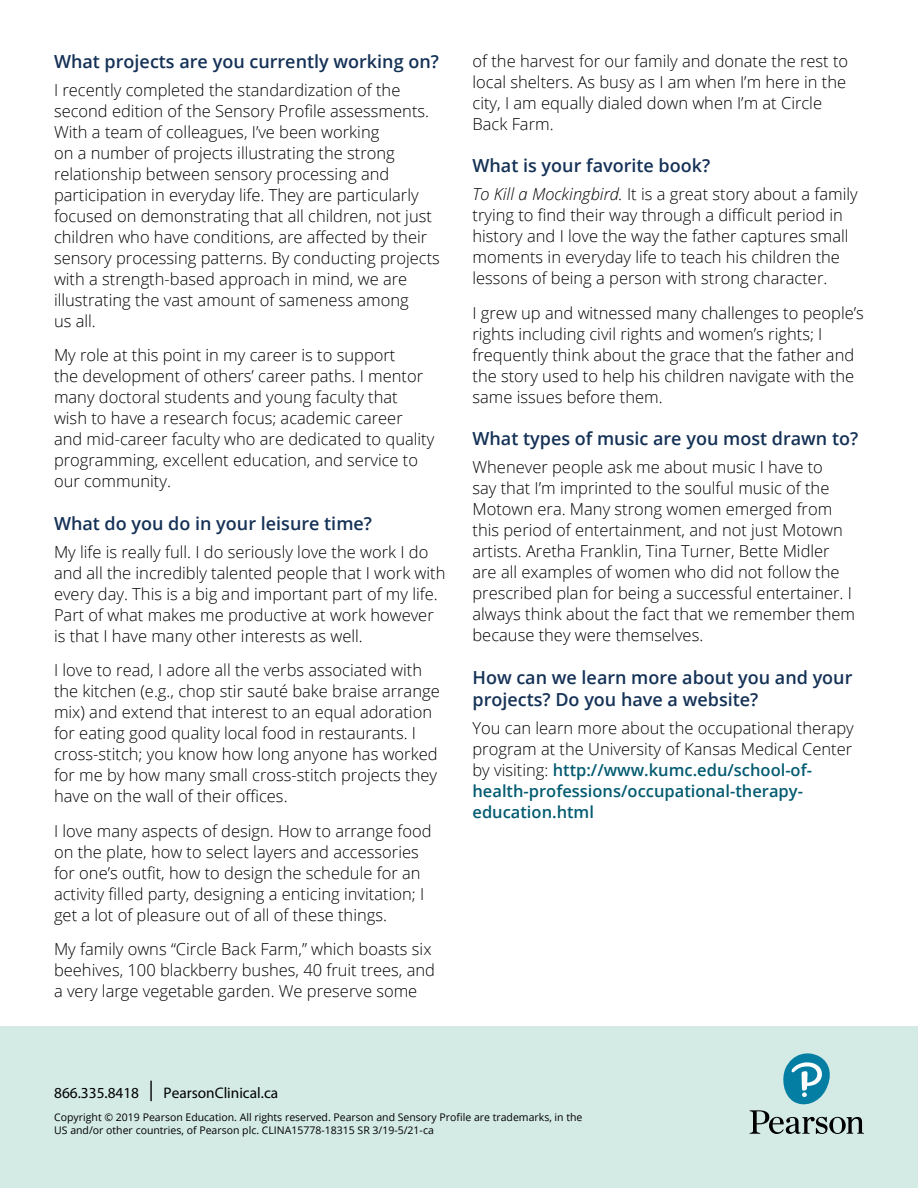
<style>
.page{position:relative;width:918px;height:1188px;background:#fff}
.page>*{position:absolute;margin:0;border:0;box-sizing:border-box;transform-origin:0 0}
.t1{font:600 18px/22.5px "Open Sans";color:#143156}
.t2{font:300 16.5px/21px "Open Sans";color:#000}
.t3{font:15.3px "Myriad Pro";color:#000}
.t4{font:10.5px/12.6px "Open Sans";color:#000}
.s1{font-style:italic}
.s2{font-weight:600;color:#035b71}
.s3{font-size:20.4px}
</style>
<div class="page">
<div style="left:0;top:1026px;width:918px;height:162px;background:#d4eae4"></div>
<svg style="left:750px;top:1053px;width:114px;height:81px"></svg>
<p class="t1" style="left:54px;top:50px;width:387px">What projects are you currently working on?</p>
<p class="t2" style="left:54px;top:79px;width:387px">I recently completed the standardization of the second edition of the Sensory Profile assessments.<br>With a team of colleagues, I’ve been working<br>on a number of projects illustrating the strong relationship between sensory processing and participation in everyday life. They are particularly focused on demonstrating that all children, not just children who have conditions, are affected by their sensory processing patterns. By conducting projects with a strength-based approach in mind, we are illustrating the vast amount of sameness among<br>us all.</p>
<p class="t2" style="left:54px;top:344px;width:382px">My role at this point in my career is to support<br>the development of others’ career paths. I mentor many doctoral students and young faculty that wish to have a research focus; academic career and mid-career faculty who are dedicated to quality programming, excellent education, and service to our community.</p>
<p class="t1" style="left:54px;top:512px;width:320px">What do you do in your leisure time?</p>
<p class="t2" style="left:54px;top:541px;width:393px">My life is really full. I do seriously love the work I do and all the incredibly talented people that I work with every day. This is a big and important part of my life.<br>Part of what makes me productive at work however is that I have many other interests as well.</p>
<p class="t2" style="left:54px;top:659px;width:387px">I love to read, I adore all the verbs associated with the kitchen (e.g., chop stir sauté bake braise arrange mix) and extend that interest to an equal adoration for eating good quality local food in restaurants. I cross-stitch; you know how long anyone has worked for me by how many small cross-stitch projects they have on the wall of their offices.</p>
<p class="t2" style="left:54px;top:820px;width:379px">I love many aspects of design. How to arrange food on the plate, how to select layers and accessories for one’s outfit, how to design the schedule for an activity filled party, designing a enticing invitation; I get a lot of pleasure out of all of these things.</p>
<p class="t2" style="left:54px;top:938px;width:383px">My family owns “Circle Back Farm,” which boasts six beehives, 100 blackberry bushes, 40 fruit trees, and a very large vegetable garden. We preserve some</p>
<p class="t2" style="left:473px;top:50px;width:377px">of the harvest for our family and donate the rest to local shelters. As busy as I am when I’m here in the city, I am equally dialed down when I’m at Circle Back Farm.</p>
<p class="t1" style="left:473px;top:154px;width:239px">What is your favorite book?</p>
<p class="t2" style="left:473px;top:183px;width:387px"><span class="s1">To Kill a Mockingbird.</span> It is a great story about a family trying to find their way through a difficult period in history and I love the way the father captures small moments in everyday life to teach his children the lessons of being a person with strong character.</p>
<p class="t2" style="left:472px;top:302px;width:393px">I grew up and witnessed many challenges to people’s rights including civil rights and women’s rights; I frequently think about the grace that the father and the story used to help his children navigate with the same issues before them.</p>
<p class="t1" style="left:472px;top:427px;width:387px">What types of music are you most drawn to?</p>
<p class="t2" style="left:472px;top:456px;width:384px">Whenever people ask me about music I have to<br>say that I’m imprinted to the soulful music of the Motown era. Many strong women emerged from this period of entertainment, and not just Motown artists. Aretha Franklin, Tina Turner, Bette Midler are all examples of women who did not follow the prescribed plan for being a successful entertainer. I always think about the fact that we remember them because they were themselves.</p>
<p class="t1" style="left:472px;top:666px;width:382px">How can we learn more about you and your projects? Do you have a website?</p>
<p class="t2" style="left:472px;top:717px;width:383px">You can learn more about the occupational therapy program at the University of Kansas Medical Center by visiting: <span class="s2">http://www.kumc.edu/school-of&shy;health-professions/occupational-therapy&shy;education.html</span></p>
<p class="t3" style="left:54px;top:1083px;width:226px">866.335.8418 <span class="s3">|</span> PearsonClinical.ca</p>
<p class="t4" style="left:54px;top:1111px;width:530px">Copyright © 2019 Pearson Education. All rights reserved. Pearson and Sensory Profile are trademarks, in the<br>US and/or other countries, of Pearson plc. CLINA15778-18315 SR 3/19-5/21-ca</p>
</div>
